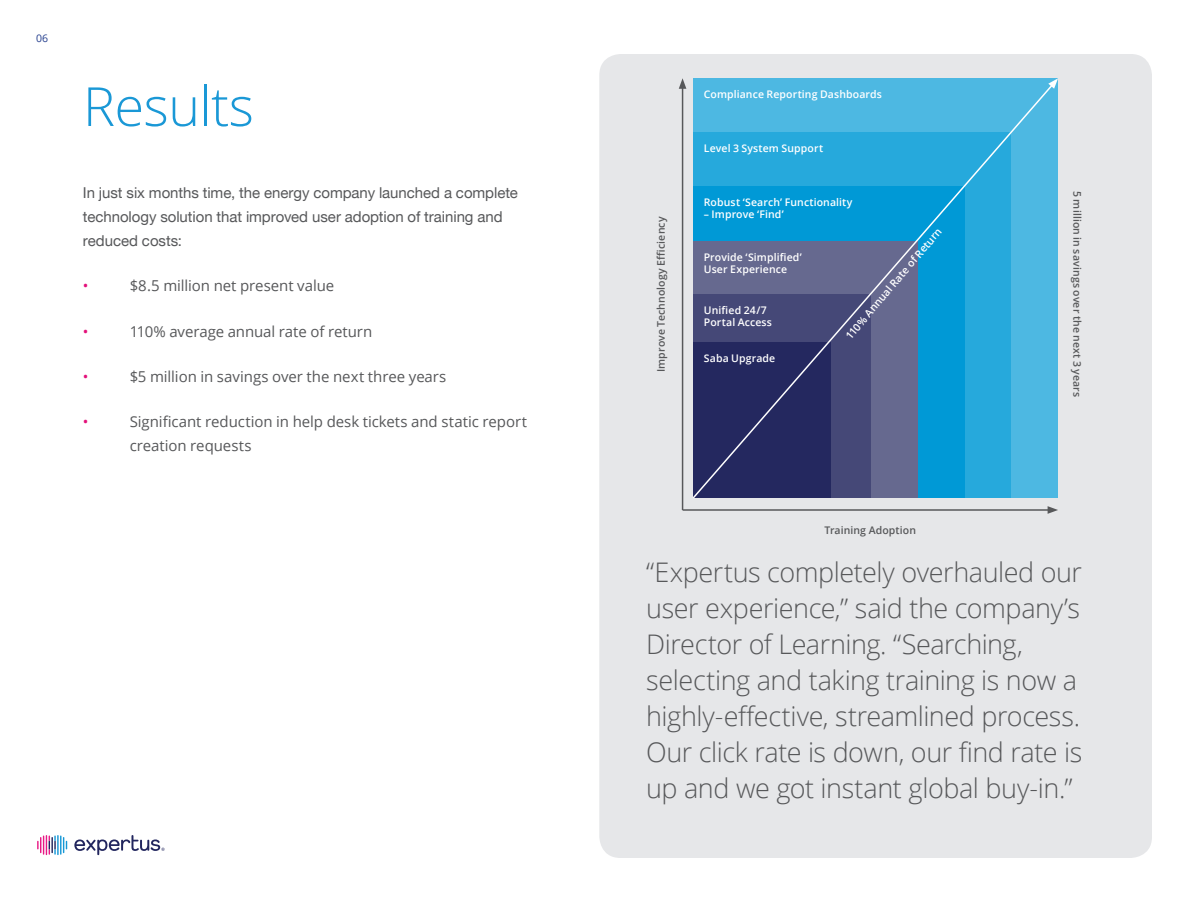
<style>
.page{position:relative;width:1188px;height:918px;background:#fff}
.page>*{position:absolute;margin:0;border:0;box-sizing:border-box;transform-origin:0 0}
.t1{font:300 54px "Open Sans";letter-spacing:-.01em;color:#1a98d6}
.Body{font:300 27px/36px "Open Sans";letter-spacing:-.015em;color:#57585a}
.Body-2{font:15px/24px "Open Sans";letter-spacing:-.005em;color:#57585a}
.Body-3{font:15px/24px "Helvetica Neue LT";letter-spacing:-.005em;color:#57585a}
.Body-4{font:15px "Open Sans";color:#e3107a}
.Body-5{font:600 10.5px/12px "Open Sans";letter-spacing:.01em;color:#fff}
.Body-6{font:600 10.5px "Open Sans";letter-spacing:.01em;color:#57585a}
.Body-7{font:10.5px "Open Sans";color:#253f8e}
</style>
<div class="page">
<div style="left:599px;top:54px;width:553px;height:804px;background:#e6e7e9;border-radius:21px"></div>
<hr style="left:682px;top:86px;width:1px;height:424px;background:#57585a">
<svg style="left:679px;top:78px;width:7px;height:11px"></svg>
<hr style="left:683px;top:509px;width:367px;height:2px;background:#57585a">
<svg style="left:1048px;top:506px;width:10px;height:8px"></svg>
<svg style="left:693px;top:82px;width:362px;height:416px;background:#3585b6"></svg>
<svg style="left:1048px;top:78px;width:10px;height:11px"></svg>
<svg style="left:37px;top:835px;width:30px;height:20px"></svg>
<svg style="left:74px;top:835px;width:91px;height:20px"></svg>
<p class="Body-7" style="left:36px;top:31px;width:14px">06</p>
<p class="t1" style="left:83px;top:69px;width:172px">Results</p>
<p class="Body-3" style="left:83px;top:180px;width:436px">In just six months time, the energy company launched a complete technology solution that improved user adoption of training and reduced costs:</p>
<p class="Body-4" style="left:83px;top:276px;width:7px">•</p>
<p class="Body-2" style="left:130px;top:273px;width:206px">$8.5 million net present value</p>
<p class="Body-4" style="left:83px;top:321px;width:7px">•</p>
<p class="Body-2" style="left:130px;top:319px;width:244px">110% average annual rate of return</p>
<p class="Body-4" style="left:83px;top:366px;width:7px">•</p>
<p class="Body-2" style="left:130px;top:364px;width:318px">$5 million in savings over the next three years</p>
<p class="Body-4" style="left:83px;top:411px;width:7px">•</p>
<p class="Body-2" style="left:130px;top:409px;width:399px">Significant reduction in help desk tickets and static report creation requests</p>
<p class="Body-5" style="left:704px;top:88px;width:180px">Compliance Reporting Dashboards</p>
<p class="Body-6" style="left:654px;top:372px;width:157px;rotate:-90deg">Improve Technology Efficiency</p>
<p class="Body-5" style="left:704px;top:142px;width:121px">Level 3 System Support</p>
<p class="Body-5" style="left:704px;top:196px;width:150px">Robust ‘Search’ Functionality</p>
<p class="Body-5" style="left:704px;top:208px;width:82px">– Improve ‘Find’</p>
<p class="Body-5" style="left:843px;top:334px;width:144px;rotate:-50deg">110% Annual Rate of Return</p>
<p class="Body-5" style="left:704px;top:251px;width:100px">Provide ‘Simplified’</p>
<p class="Body-5" style="left:704px;top:263px;width:85px">User Experience</p>
<p class="Body-5" style="left:704px;top:304px;width:70px">Unified 24/7<br>Portal Access</p>
<p class="Body-5" style="left:704px;top:352px;width:73px">Saba Upgrade</p>
<p class="Body-6" style="left:825px;top:523px;width:93px">Training Adoption</p>
<p class="Body-6" style="left:1084px;top:191px;width:208px;rotate:90deg">5 million in savings over the next 3 years</p>
<p class="Body" style="left:646px;top:553px;width:438px">“Expertus completely overhauled our user experience,” said the company’s Director of Learning. “Searching, selecting and taking training is now a highly-effective, streamlined process.<br>Our click rate is down, our find rate is up and we got instant global buy-in.”</p>
</div>
